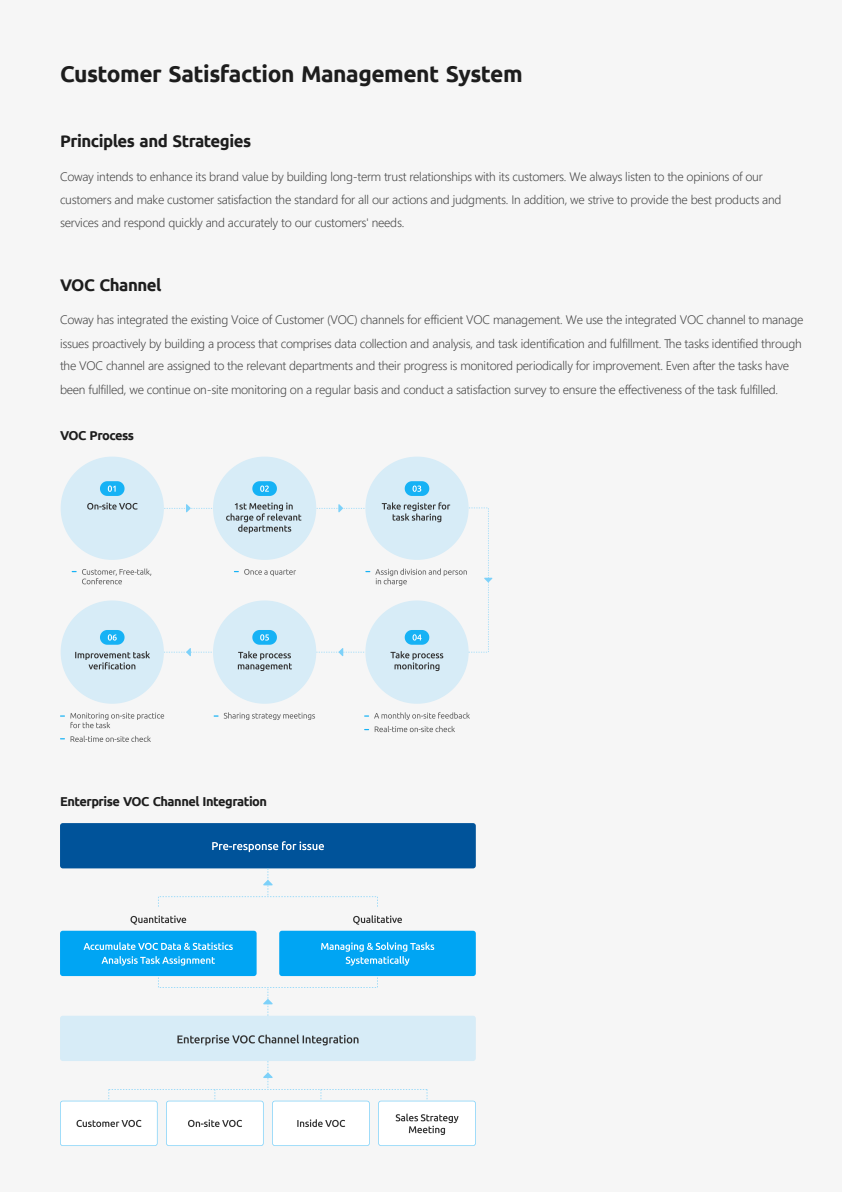
<style>
.page{position:relative;width:842px;height:1192px;background:#fff}
.page>*{position:absolute;margin:0;border:0;box-sizing:border-box;transform-origin:0 0}
.t1{font:700 22.8px "Ubuntu";letter-spacing:-.02em;color:#1d1d1d}
.t2{font:700 16.8px "Ubuntu";letter-spacing:-.03em;color:#1d1d1d}
.t3{font:700 12.8px "Ubuntu";letter-spacing:-.035em;color:#1d1d1d}
.t4{font:300 12px/23px "Malgun Gothic";letter-spacing:-.02em;color:#484848}
</style>
<div class="page">
<div style="left:0;top:0;width:842px;height:1191px;background:#f6f6f6"></div>
<svg style="left:375px;top:725px;width:80px;height:7px"></svg>
<svg style="left:71px;top:735px;width:80px;height:6px"></svg>
<svg style="left:364px;top:712px;width:106px;height:7px"></svg>
<svg style="left:214px;top:712px;width:101px;height:8px"></svg>
<svg style="left:60px;top:712px;width:104px;height:16px"></svg>
<svg style="left:61px;top:456px;width:431px;height:247px"></svg>
<svg style="left:130px;top:915px;width:56px;height:9px"></svg>
<svg style="left:353px;top:915px;width:49px;height:9px"></svg>
<svg style="left:60px;top:823px;width:416px;height:83px"></svg>
<svg style="left:60px;top:930px;width:416px;height:215px"></svg>
<h6 class="t1" style="left:60px;top:61px;width:464px">Customer Satisfaction Management System</h6>
<h6 class="t2" style="left:60px;top:131px;width:193px">Principles and Strategies</h6>
<p class="t4" style="left:60px;top:164px;width:723px">Coway intends to enhance its brand value by building long-term trust relationships with its customers. We always listen to the opinions of our customers and make customer satisfaction the standard for all our actions and judgments. In addition, we strive to provide the best products and services and respond quickly and accurately to our customers' needs.</p>
<h6 class="t2" style="left:60px;top:275px;width:103px">VOC Channel</h6>
<p class="t4" style="left:60px;top:308px;width:745px">Coway has integrated the existing Voice of Customer (VOC) channels for efficient VOC management. We use the integrated VOC channel to manage issues proactively by building a process that comprises data collection and analysis, and task identification and fulfillment. The tasks identified through the VOC channel are assigned to the relevant departments and their progress is monitored periodically for improvement. Even after the tasks have been fulfilled, we continue on-site monitoring on a regular basis and conduct a satisfaction survey to ensure the effectiveness of the task fulfilled.</p>
<p class="t3" style="left:60px;top:428px;width:76px">VOC Process</p>
<p class="t3" style="left:60px;top:793px;width:209px">Enterprise VOC Channel Integration</p>
</div>
